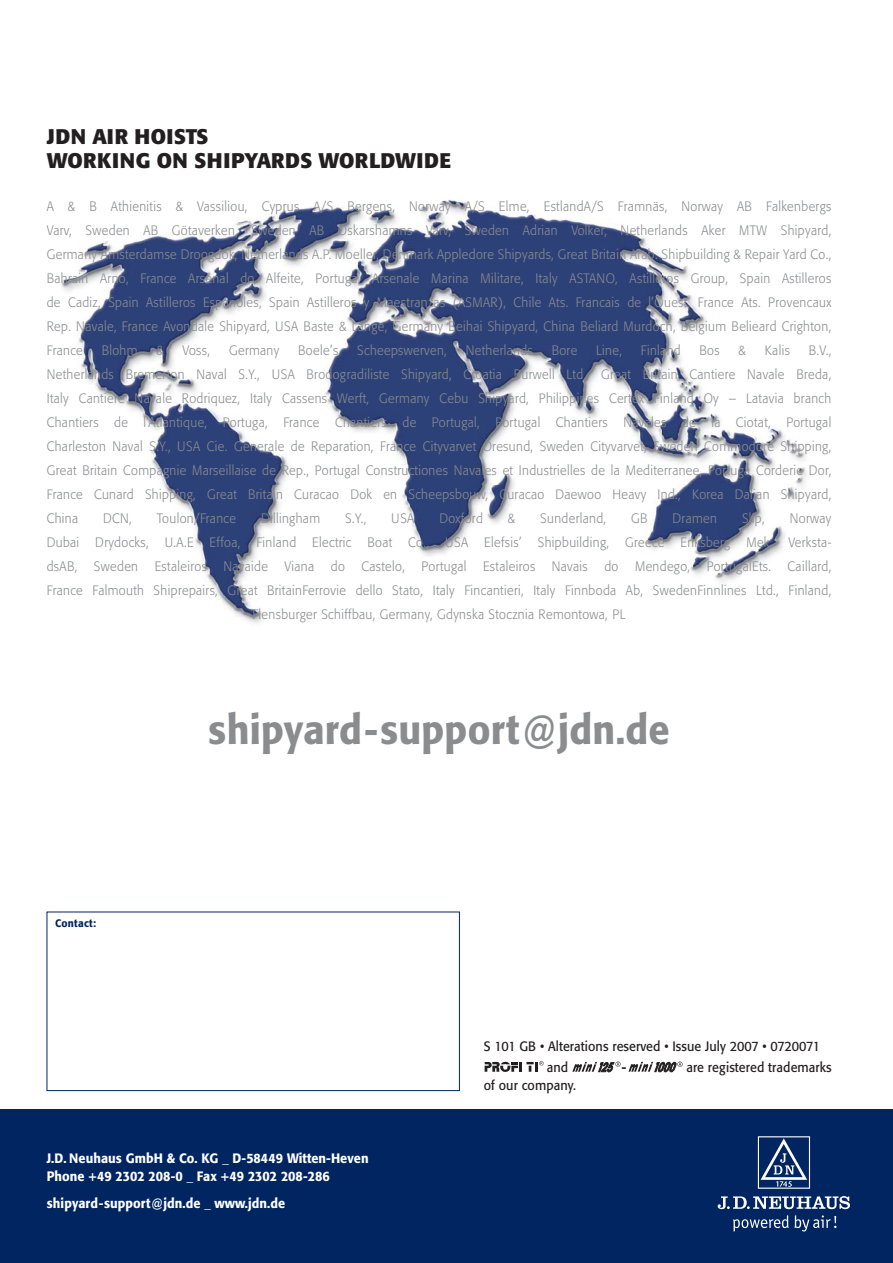
<style>
.page{position:relative;width:893px;height:1263px;background:#fff}
.page>*{position:absolute;margin:0;border:0;box-sizing:border-box;transform-origin:0 0}
.t1{font:500 40.5px "Formata";letter-spacing:.005em;color:#8a8c8e;scale:.93 1}
.t2{font:700 21px/24px "Formata";letter-spacing:.02em;color:#231f20}
.t3{font:300 13.5px/24px "Formata";letter-spacing:.03em;color:#8a8c8e;text-align:justify;scale:.93 1}
.t4{font:500 13.5px/18px "Formata";letter-spacing:.005em;color:#fff;scale:.93 1}
.t5{font:13.5px/21px "Formata";letter-spacing:.005em;color:#231f20;scale:.93 1}
.t6{font:500 10.8px "Formata";letter-spacing:.03em;color:#002561;scale:.93 1}
</style>
<div class="page">
<div style="left:47px;top:912px;width:413px;height:179px;border:1px solid #002561"></div>
<svg style="left:485px;top:1061px;width:59px;height:11px"></svg>
<svg style="left:572px;top:1061px;width:110px;height:11px"></svg>
<div style="left:0;top:1110px;width:893px;height:153px;background:#002561"></div>
<svg style="left:718px;top:1196px;width:132px;height:13px"></svg>
<div style="left:758px;top:1136px;width:52px;height:53px;border:1px solid #fff"></div>
<svg style="left:761px;top:1138px;width:46px;height:49px"></svg>
<svg style="left:733px;top:1215px;width:103px;height:16px"></svg>
<img style="left:61px;top:199px;width:746px;height:425px">
<h2 class="t2" style="left:47px;top:126px;width:406px">JDN AIR HOISTS<br>WORKING ON SHIPYARDS WORLDWIDE</h2>
<p class="t3" style="left:47px;top:195px;width:845px">A &amp; B Athienitis &amp; Vassiliou, Cyprus A/S Bergens, Norway A/S Elme, EstlandA/S Framnäs, Norway AB Falkenbergs Varv, Sweden AB Götaverken, Sweden AB Oskarshamns Varv, Sweden Adrian Volker, Netherlands Aker MTW Shipyard, Germany Amsterdamse Droogdok, Netherlands A.P. Moeller, Denmark Appledore Shipyards, Great Britain Arab. Shipbuilding &amp; Repair Yard Co., Bahrain Arno, France Arsenal do Alfeite, Portugal Arsenale Marina Militare, Italy ASTANO, Astilleros Group, Spain Astilleros de Cadiz, Spain Astilleros Espanoles, Spain Astilleros y Maestranzas (ASMAR), Chile Ats. Francais de l’Ouest, France Ats. Provencaux Rep. Navale, France Avondale Shipyard, USA Baste &amp; Lange, Germany Beihai Shipyard, China Beliard Murdoch, Belgium Belieard Crighton, France</p>
<p class="t3" style="left:102px;top:339px;width:40px">Blohm</p>
<p class="t3" style="left:156px;top:339px;width:9px">&amp;</p>
<p class="t3" style="left:183px;top:339px;width:31px">Voss,</p>
<p class="t3" style="left:229px;top:339px;width:56px">Germany</p>
<p class="t3" style="left:298px;top:339px;width:45px">Boele’s</p>
<p class="t3" style="left:357px;top:339px;width:98px">Scheepswerven,</p>
<p class="t3" style="left:466px;top:339px;width:74px">Netherlands</p>
<p class="t3" style="left:552px;top:339px;width:29px">Bore</p>
<p class="t3" style="left:596px;top:339px;width:29px">Line,</p>
<p class="t3" style="left:641px;top:339px;width:44px">Finland</p>
<p class="t3" style="left:700px;top:339px;width:23px">Bos</p>
<p class="t3" style="left:739px;top:339px;width:9px">&amp;</p>
<p class="t3" style="left:765px;top:339px;width:29px">Kalis</p>
<p class="t3" style="left:47px;top:339px;width:845px;text-indent:762px">B.V., Netherlands Bremerton Naval S.Y., USA Brodogradiliste Shipyard, Croatia Burwell Ltd., Great Britain Cantiere Navale Breda, Italy Cantiere Navale Rodriquez, Italy Cassens Werft, Germany Cebu Shipyard, Philippines Certex Finland Oy – Latavia branch Chantiers de l’Atlantique, Portuga, France Chantiers de Portugal, Portugal Chantiers Navales de la Ciotat, Portugal Charleston Naval S.Y., USA Cie. Generale de Reparation, France Cityvarvet Öresund, Sweden Cityvarvet, Sweden Commodore Shipping, Great Britain Compagnie Marseillaise de Rep., Portugal Constructiones Navales et Industrielles de la Mediterranee, Portuga Corderie Dor, France Cunard Shipping, Great Britain Curacao Dok en Scheepsbouw, Curacao Daewoo Heavy Ind., Korea Dalian Shipyard, China</p>
<p class="t3" style="left:103px;top:507px;width:32px">DCN,</p>
<p class="t3" style="left:157px;top:507px;width:87px">Toulon/France</p>
<p class="t3" style="left:261px;top:507px;width:65px">Dillingham</p>
<p class="t3" style="left:345px;top:507px;width:24px">S.Y.,</p>
<p class="t3" style="left:391px;top:507px;width:26px">USA</p>
<p class="t3" style="left:439px;top:507px;width:48px">Doxford</p>
<p class="t3" style="left:508px;top:507px;width:9px">&amp;</p>
<p class="t3" style="left:540px;top:507px;width:72px">Sunderland,</p>
<p class="t3" style="left:631px;top:507px;width:19px">GB</p>
<p class="t3" style="left:673px;top:507px;width:49px">Dramen</p>
<p class="t3" style="left:742px;top:507px;width:26px">Slip,</p>
<p class="t3" style="left:790px;top:507px;width:46px">Norway</p>
<p class="t3" style="left:47px;top:531px;width:845px">Dubai Drydocks, U.A.E Effoa, Finland Electric Boat Co., USA Elefsis’ Shipbuilding, Greece Eriksberg Mek. Verksta-</p>
<p class="t3" style="left:47px;top:555px;width:845px">dsAB, Sweden Estaleiros Navaide Viana do Castelo, Portugal Estaleiros Navais do Mendego, PortugalEts. Caillard,</p>
<p class="t3" style="left:47px;top:579px;width:845px">France Falmouth Shiprepairs, Great BritainFerrovie dello Stato, Italy Fincantieri, Italy Finnboda Ab, SwedenFinnlines Ltd., Finland,</p>
<p class="t3" style="left:252px;top:603px;width:403px">Flensburger Schiffbau, Germany, Gdynska Stocznia Remontowa, PL</p>
<p class="t6" style="left:55px;top:918px;width:46px">Contact:</p>
<h1 class="t1" style="left:208px;top:711px;width:498px">shipyard-support@jdn.de</h1>
<p class="t5" style="left:547px;top:1036px;width:296px;text-indent:-63px">S 101 GB • Alterations reserved • Issue July 2007 • 0720071 and</p>
<p class="t5" style="left:686px;top:1057px;width:158px">are registered trademarks</p>
<p class="t5" style="left:484px;top:1075px;width:101px">of our company.</p>
<p class="t4" style="left:47px;top:1150px;width:348px">J.D. Neuhaus GmbH &amp; Co. KG _ D-58449 Witten-Heven<br>Phone +49 2302 208-0 _ Fax +49 2302 208-286</p>
<p class="t4" style="left:47px;top:1195px;width:258px">shipyard-support@jdn.de _ www.jdn.de</p>
</div>
